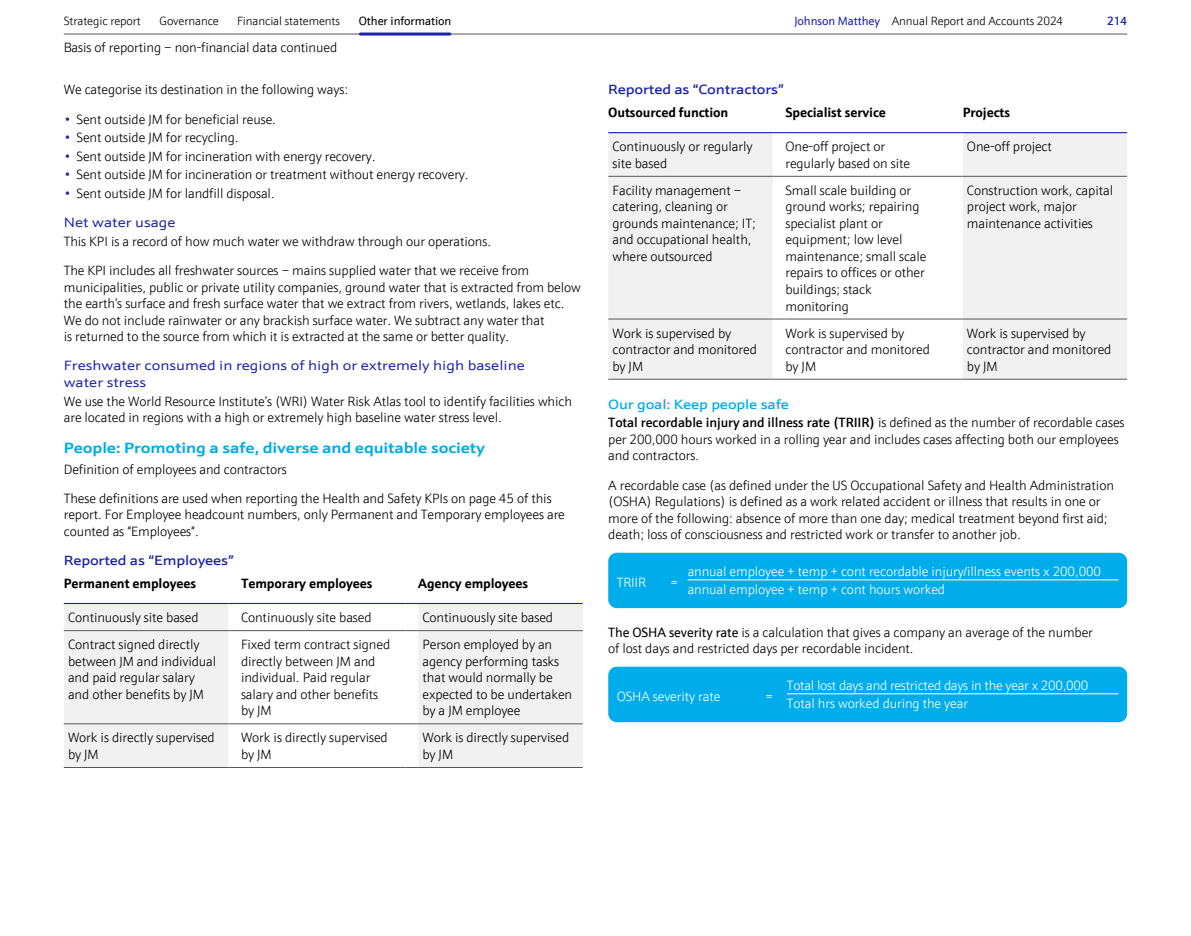
<style>
.page{position:relative;width:1191px;height:936px;background:#fff}
.page>*{position:absolute;margin:0;border:0;box-sizing:border-box;transform-origin:0 0}
.t1{font:700 15px "JM Sans Extended";letter-spacing:-.01em;color:#00ace9}
.t2{font:300 13.5px/16.5px "JM Sans";letter-spacing:-.01em;color:#000}
.t3{font:300 13.5px/18.6px "JM Sans";letter-spacing:-.01em;color:#fff}
.t4{font:700 13.5px "JM Sans";letter-spacing:-.01em;color:#000}
.t5{font:13.5px/16.5px "JM Sans Extended";color:#1e22aa}
.t6{font:500 13.5px "JM Sans Extended";letter-spacing:-.01em;color:#1e22aa}
.t7{font:500 13.5px "JM Sans Extended";letter-spacing:-.01em;color:#00ace9}
.t8{font:300 12px "JM Sans";letter-spacing:-.01em;color:#000}
.t9{font:12px "JM Sans";letter-spacing:-.01em;color:#000}
.t10{font:500 12px "JM Sans";color:#1e22aa}
.s1{font-weight:400;color:#1e22aa}
.s2{color:#1e22aa}
.s3{font-weight:500}
.s4{font-weight:400}
</style>
<div class="page">
<svg style="left:64px;top:604px;width:519px;height:163px;fill:#f1f1f1"></svg>
<svg style="left:228px;top:603px;width:13px;height:1px"></svg>
<hr style="left:241px;top:603px;width:164px;height:1px;background:#1e22aa">
<svg style="left:405px;top:603px;width:13px;height:1px"></svg>
<hr style="left:64px;top:603px;width:164px;height:1px;background:#1e22aa">
<svg style="left:228px;top:630px;width:13px;height:1px"></svg>
<hr style="left:241px;top:630px;width:164px;height:1px;background:#575756">
<svg style="left:405px;top:630px;width:13px;height:1px"></svg>
<hr style="left:418px;top:603px;width:165px;height:1px;background:#1e22aa">
<hr style="left:64px;top:630px;width:164px;height:1px;background:#575756">
<svg style="left:228px;top:723px;width:13px;height:1px"></svg>
<hr style="left:241px;top:723px;width:164px;height:1px;background:#575756">
<svg style="left:405px;top:723px;width:13px;height:1px"></svg>
<hr style="left:418px;top:630px;width:165px;height:1px;background:#575756">
<hr style="left:64px;top:723px;width:164px;height:1px;background:#575756">
<hr style="left:64px;top:767px;width:164px;height:1px;background:#575756">
<svg style="left:228px;top:767px;width:13px;height:1px"></svg>
<hr style="left:241px;top:767px;width:164px;height:1px;background:#575756">
<svg style="left:405px;top:767px;width:13px;height:1px"></svg>
<hr style="left:418px;top:723px;width:165px;height:1px;background:#575756">
<hr style="left:418px;top:767px;width:165px;height:1px;background:#575756">
<svg style="left:608px;top:133px;width:519px;height:246px;fill:#f1f1f1"></svg>
<svg style="left:772px;top:132px;width:13px;height:1px"></svg>
<hr style="left:785px;top:132px;width:165px;height:1px;background:#1e22aa">
<svg style="left:950px;top:132px;width:12px;height:1px"></svg>
<hr style="left:608px;top:132px;width:164px;height:1px;background:#1e22aa">
<svg style="left:772px;top:176px;width:13px;height:1px"></svg>
<hr style="left:785px;top:176px;width:165px;height:1px;background:#575756">
<svg style="left:950px;top:176px;width:12px;height:1px"></svg>
<hr style="left:962px;top:132px;width:165px;height:1px;background:#1e22aa">
<hr style="left:608px;top:176px;width:164px;height:1px;background:#575756">
<svg style="left:772px;top:319px;width:13px;height:1px"></svg>
<hr style="left:785px;top:319px;width:165px;height:1px;background:#575756">
<svg style="left:950px;top:319px;width:12px;height:1px"></svg>
<hr style="left:962px;top:176px;width:165px;height:1px;background:#575756">
<hr style="left:608px;top:319px;width:164px;height:1px;background:#575756">
<hr style="left:608px;top:379px;width:164px;height:1px;background:#575756">
<svg style="left:772px;top:379px;width:13px;height:1px"></svg>
<hr style="left:785px;top:379px;width:165px;height:1px;background:#575756">
<svg style="left:950px;top:379px;width:12px;height:1px"></svg>
<hr style="left:962px;top:319px;width:165px;height:1px;background:#575756">
<hr style="left:962px;top:379px;width:165px;height:1px;background:#575756">
<div style="left:608px;top:552px;width:519px;height:56px;background:#00ace9;border-radius:9px"></div>
<hr style="left:687px;top:579px;width:431px;height:1px;background:#fff">
<div style="left:608px;top:666px;width:519px;height:56px;background:#00ace9;border-radius:9px"></div>
<hr style="left:787px;top:693px;width:331px;height:1px;background:#fff">
<hr style="left:64px;top:34px;width:1063px;height:1px;background:#575756">
<hr style="left:360px;top:33px;width:90px;height:3px;background:#1e22aa">
<p class="t8" style="left:64px;top:13px;width:79px">Strategic report</p>
<p class="t8" style="left:160px;top:13px;width:61px">Governance</p>
<p class="t8" style="left:237px;top:13px;width:104px">Financial statements</p>
<p class="t9" style="left:359px;top:13px;width:94px">Other information</p>
<p class="t8" style="left:794px;top:13px;width:270px"><span class="s1">Johnson Matthey</span> Annual Report and Accounts 2024</p>
<p class="t10" style="left:1107px;top:13px;width:21px">214</p>
<p class="t2" style="left:64px;top:39px;width:275px">Basis of reporting – non-financial data continued</p>
<p class="t2" style="left:64px;top:81px;width:286px">We categorise its destination in the following ways:</p>
<p class="t2" style="left:64px;top:111px;width:214px"><span class="s2">•</span> Sent outside JM for beneficial reuse.</p>
<p class="t2" style="left:64px;top:129px;width:176px"><span class="s2">•</span> Sent outside JM for recycling.</p>
<p class="t2" style="left:64px;top:148px;width:313px"><span class="s2">•</span> Sent outside JM for incineration with energy recovery.</p>
<p class="t2" style="left:64px;top:166px;width:406px"><span class="s2">•</span> Sent outside JM for incineration or treatment without energy recovery.</p>
<p class="t2" style="left:64px;top:185px;width:212px"><span class="s2">•</span> Sent outside JM for landfill disposal.</p>
<p class="t5" style="left:64px;top:214px;width:113px">Net water usage</p>
<p class="t2" style="left:64px;top:226px;width:467px;line-height:29.2px">This KPI is a record of how much water we withdraw through our operations.<br>The KPI includes all freshwater sources – mains supplied water that we receive from</p>
<p class="t2" style="left:64px;top:279px;width:518px">municipalities, public or private utility companies, ground water that is extracted from below the earth’s surface and fresh surface water that we extract from rivers, wetlands, lakes etc.<br>We do not include rainwater or any brackish surface water. We subtract any water that<br>is returned to the source from which it is extracted at the same or better quality.</p>
<p class="t5" style="left:64px;top:358px;width:462px">Freshwater consumed in regions of high or extremely high baseline water stress</p>
<p class="t2" style="left:64px;top:392px;width:510px">We use the World Resource Institute’s (WRI) Water Risk Atlas tool to identify facilities which are located in regions with a high or extremely high baseline water stress level.</p>
<p class="t1" style="left:64px;top:438px;width:423px">People: Promoting a safe, diverse and equitable society</p>
<p class="t2" style="left:64px;top:454px;width:489px;line-height:29.2px">Definition of employees and contractors<br>These definitions are used when reporting the Health and Safety KPIs on page 45 of this</p>
<p class="t2" style="left:64px;top:506px;width:503px">report. For Employee headcount numbers, only Permanent and Temporary employees are counted as “Employees“.</p>
<p class="t6" style="left:64px;top:552px;width:172px">Reported as “Employees”</p>
<p class="t4" style="left:64px;top:574px;width:134px">Permanent employees</p>
<p class="t4" style="left:241px;top:574px;width:133px">Temporary employees</p>
<p class="t4" style="left:418px;top:574px;width:111px">Agency employees</p>
<p class="t2" style="left:68px;top:609px;width:132px">Continuously site based</p>
<p class="t2" style="left:241px;top:609px;width:132px">Continuously site based</p>
<p class="t2" style="left:422px;top:609px;width:132px">Continuously site based</p>
<p class="t2" style="left:68px;top:636px;width:150px">Contract signed directly between JM and individual and paid regular salary and other benefits by JM</p>
<p class="t2" style="left:241px;top:636px;width:151px">Fixed term contract signed directly between JM and individual. Paid regular salary and other benefits by JM</p>
<p class="t2" style="left:422px;top:636px;width:151px">Person employed by an agency performing tasks that would normally be expected to be undertaken by a JM employee</p>
<p class="t2" style="left:68px;top:729px;width:148px">Work is directly supervised by JM</p>
<p class="t2" style="left:241px;top:729px;width:148px">Work is directly supervised by JM</p>
<p class="t2" style="left:422px;top:729px;width:148px">Work is directly supervised by JM</p>
<p class="t6" style="left:608px;top:82px;width:177px">Reported as “Contractors”</p>
<p class="t4" style="left:608px;top:104px;width:122px">Outsourced function</p>
<p class="t4" style="left:785px;top:104px;width:102px">Specialist service</p>
<p class="t4" style="left:962px;top:104px;width:49px">Projects</p>
<p class="t2" style="left:612px;top:138px;width:141px">Continuously or regularly site based</p>
<p class="t2" style="left:785px;top:138px;width:126px">One-off project or regularly based on site</p>
<p class="t2" style="left:967px;top:138px;width:87px">One-off project</p>
<p class="t2" style="left:612px;top:182px;width:145px">Facility management – catering, cleaning or grounds maintenance; IT; and occupational health, where outsourced</p>
<p class="t2" style="left:785px;top:182px;width:143px">Small scale building or ground works; repairing specialist plant or equipment; low level maintenance; small scale repairs to offices or other buildings; stack monitoring</p>
<p class="t2" style="left:967px;top:182px;width:148px">Construction work, capital project work, major maintenance activities</p>
<p class="t2" style="left:612px;top:324px;width:146px">Work is supervised by contractor and monitored by JM</p>
<p class="t2" style="left:785px;top:324px;width:146px">Work is supervised by contractor and monitored by JM</p>
<p class="t2" style="left:967px;top:324px;width:146px">Work is supervised by contractor and monitored by JM</p>
<p class="t7" style="left:608px;top:396px;width:182px">Our goal: Keep people safe</p>
<p class="t2" style="left:608px;top:414px;width:518px"><span class="s3">Total recordable injury and illness rate (TRIIR)</span> is defined as the number of recordable cases per 200,000 hours worked in a rolling year and includes cases affecting both our employees and contractors.</p>
<p class="t2" style="left:608px;top:476px;width:507px">A recordable case (as defined under the US Occupational Safety and Health Administration (OSHA) Regulations) is defined as a work related accident or illness that results in one or more of the following: absence of more than one day; medical treatment beyond first aid; death; loss of consciousness and restricted work or transfer to another job.</p>
<p class="t3" style="left:617px;top:573px;width:31px">TRIIR</p>
<p class="t3" style="left:670px;top:573px;width:9px">=</p>
<p class="t3" style="left:687px;top:561px;width:415px">annual employee + temp + cont recordable injury/illness events x 200,000 annual employee + temp + cont hours worked</p>
<p class="t2" style="left:608px;top:623px;width:486px"><span class="s4">The OSHA severity rate</span> is a calculation that gives a company an average of the number of lost days and restricted days per recordable incident.</p>
<p class="t3" style="left:617px;top:687px;width:105px">OSHA severity rate</p>
<p class="t3" style="left:765px;top:687px;width:9px">=</p>
<p class="t3" style="left:787px;top:675px;width:303px">Total lost days and restricted days in the year x 200,000<br>Total hrs worked during the year</p>
</div>
